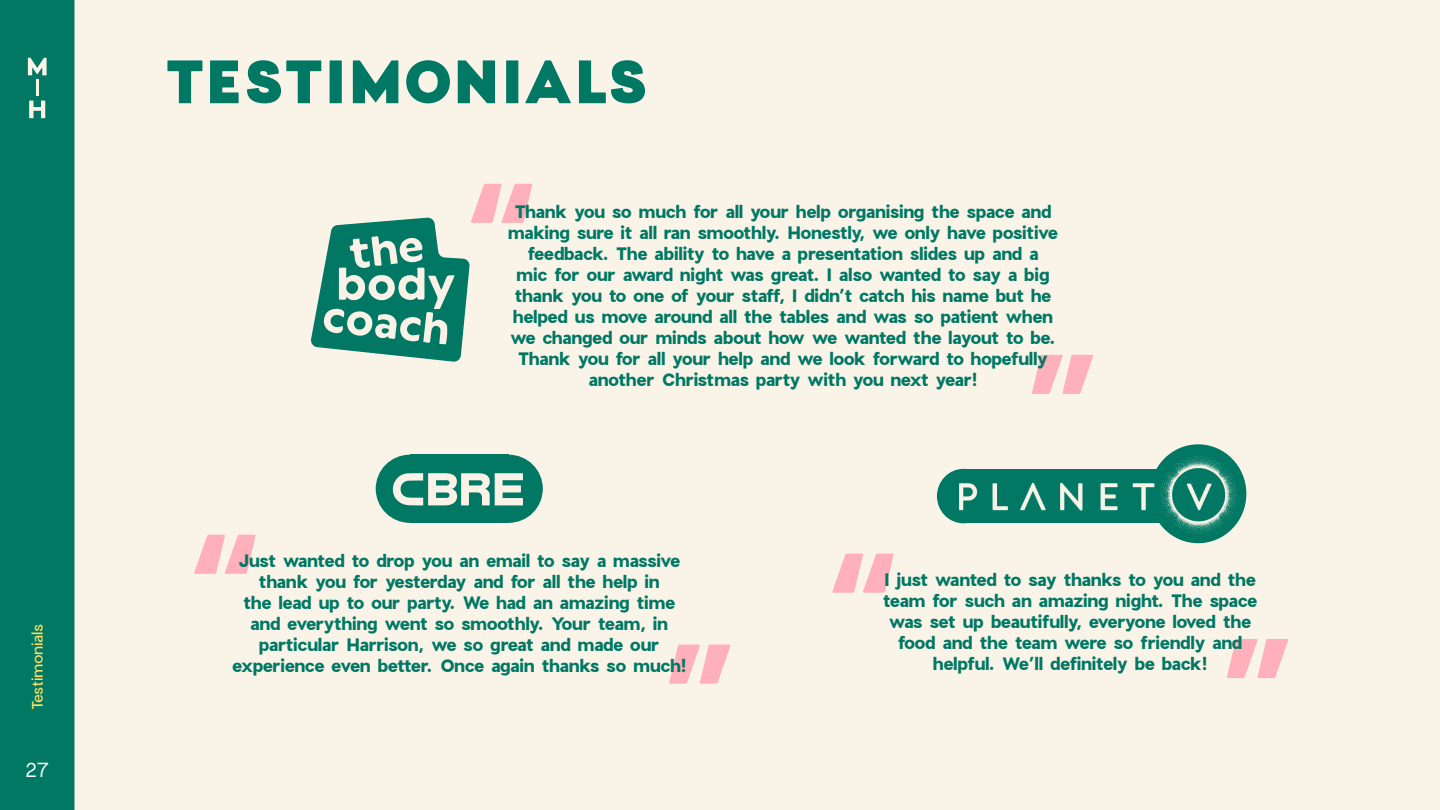
<style>
.page{position:relative;width:1440px;height:810px;background:#faf4e8}
.page>*{position:absolute;margin:0;border:0;box-sizing:border-box;transform-origin:0 0}
.t1{font:700 147.75px "Charlevoix Pro";color:#ffb0ba}
.t2{font:900 60px "Charlevoix Pro";letter-spacing:.005em;color:#007864}
.t3{font:19.95px "Charlevoix Pro";color:#fff}
.t4{font:700 17.55px/21.1px "Charlevoix Pro";letter-spacing:-.02em;color:#007864;text-align:center}
.t5{font:500 15px "Charlevoix Pro";letter-spacing:-.01em;color:#fcde61}
</style>
<div class="page">
<div style="left:0;top:0;width:75px;height:810px;background:#007864"></div>
<svg style="left:28px;top:58px;width:19px;height:60px"></svg>
<img style="left:936px;top:446px;width:311px;height:95px">
<svg style="left:311px;top:217px;width:159px;height:145px"></svg>
<div style="left:410px;top:455px;width:99px;height:68px;background:#007863"></div>
<div style="left:376px;top:455px;width:68px;height:68px;background:#007863;border-radius:50%"></div>
<div style="left:475px;top:455px;width:68px;height:68px;background:#007863;border-radius:50%"></div>
<svg style="left:392px;top:473px;width:131px;height:32px"></svg>
<p class="t5" style="left:28px;top:710px;width:87px;rotate:-90deg">Testimonials</p>
<p class="t3" style="left:25px;top:758px;width:26px">27</p>
<h2 class="t2" style="left:164px;top:40px;width:485px">TESTIMONIALS</h2>
<h1 class="t1" style="left:462px;top:141px;width:76px">“</h1>
<p class="t4" style="left:508px;top:201px;width:552px">Thank you so much for all your help organising the space and making sure it all ran smoothly. Honestly, we only have positive feedback. The ability to have a presentation slides up and a<br>mic for our award night was great. I also wanted to say a big thank you to one of your staff, I didn’t catch his name but he helped us move around all the tables and was so patient when we changed our minds about how we wanted the layout to be.<br>Thank you for all your help and we look forward to hopefully another Christmas party with you next year!</p>
<h1 class="t1" style="left:1102px;top:436px;width:76px;rotate:-180deg">“</h1>
<h1 class="t1" style="left:185px;top:492px;width:76px">“</h1>
<p class="t4" style="left:238px;top:550px;width:444px">Just wanted to drop you an email to say a massive thank you for yesterday and for all the help in</p>
<h1 class="t1" style="left:823px;top:511px;width:76px">“</h1>
<p class="t4" style="left:883px;top:569px;width:376px">I just wanted to say thanks to you and the team for such an amazing night. The space was set up beautifully, everyone loved the food and the team were so friendly and helpful. We’ll definitely be back!</p>
<p class="t4" style="left:232px;top:592px;width:456px">the lead up to our party. We had an amazing time and everything went so smoothly. Your team, in particular Harrison, we so great and made our experience even better. Once again thanks so much!</p>
<h1 class="t1" style="left:739px;top:726px;width:76px;rotate:-180deg">“</h1>
<h1 class="t1" style="left:1297px;top:721px;width:76px;rotate:-180deg">“</h1>
</div>
